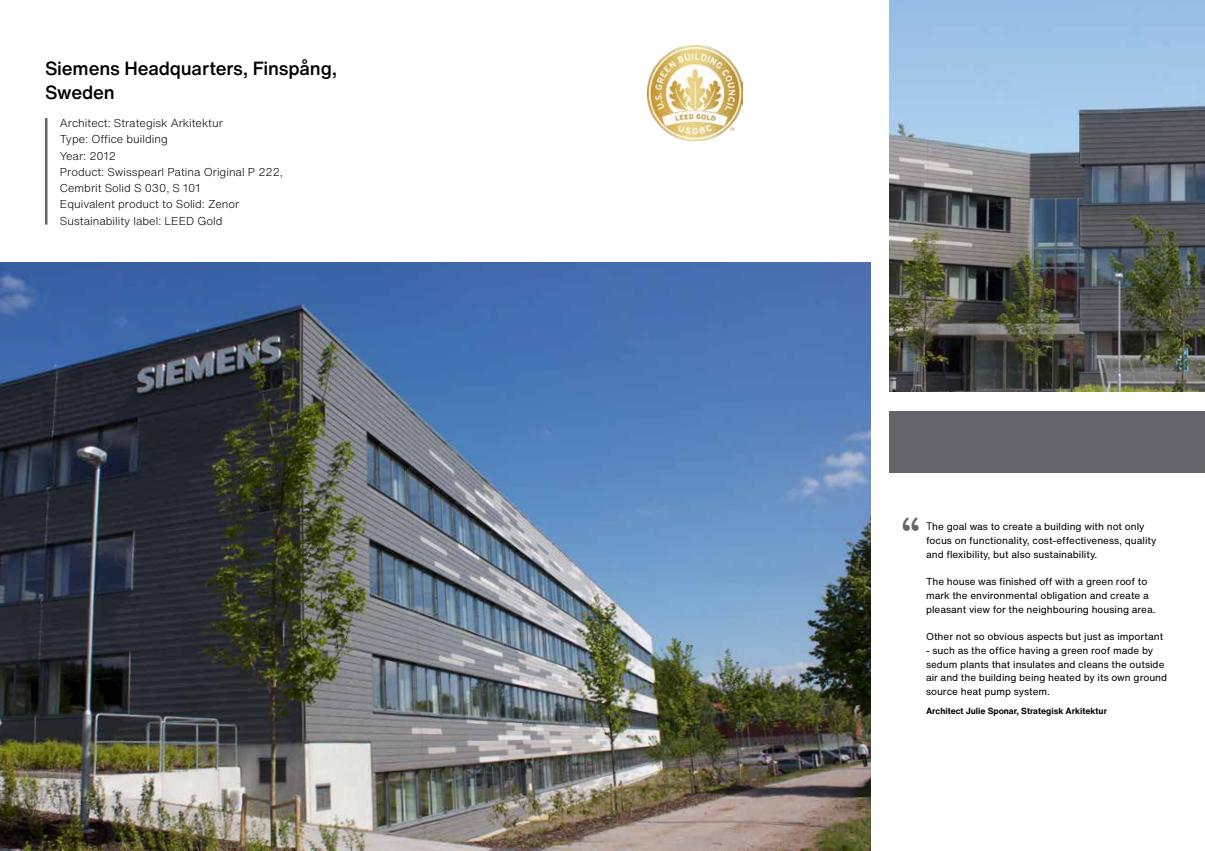
<style>
.page{position:relative;width:1205px;height:851px;background:#fff}
.page>*{position:absolute;margin:0;border:0;box-sizing:border-box;transform-origin:0 0}
.t1{font:700 45.88px "Brandon Grotesque";color:#65646a}
.t2{font:500 18.75px/23.8px "Helvetica Now Text";letter-spacing:-.01em;color:#000}
.t3{font:300 11.25px/16.2px "Helvetica Now Text";color:#000}
.t4{font:10px/13.8px "Helvetica Now Text";color:#000}
.t5{font:700 8.75px "Helvetica Now Text";color:#000}
.s1{font-family:"Neutraface 2 Text";font-size:11.25px}
</style>
<div class="page">
<hr style="left:45px;top:118px;width:3px;height:106px;background:#65646a">
<img style="left:0;top:263px;width:870px;height:587px">
<img style="left:889px;top:0;width:316px;height:392px">
<div style="left:889px;top:411px;width:316px;height:61px;background:#65646a"></div>
<img style="left:647px;top:45px;width:95px;height:95px">
<h2 class="t2" style="left:45px;top:57px;width:294px">Siemens Headquarters, Finspång,<br>Sweden</h2>
<p class="t3" style="left:60px;top:115px;width:225px">Architect: Strategisk Arkitektur<br>Type: Office building<br>Year: 2012<br>Product: Swisspearl Patina Original P 222,<br>Cembrit Solid S 030, S 101<br>Equivalent product to Solid: Zenor<br>Sustainability label: LEED Gold</p>
<h1 class="t1" style="left:902px;top:502px;width:19px">“</h1>
<p class="t4" style="left:926px;top:519px;width:232px"><span class="s1">T</span>he goal was to create a building with not only focus on functionality, cost-effectiveness, quality and flexibility, but also sustainability.</p>
<p class="t4" style="left:926px;top:574px;width:231px">The house was finished off with a green roof to mark the environmental obligation and create a pleasant view for the neighbouring housing area.</p>
<p class="t4" style="left:926px;top:629px;width:239px">Other not so obvious aspects but just as important</p>
<p class="t4" style="left:926px;top:643px;width:243px">- such as the office having a green roof made by sedum plants that insulates and cleans the outside air and the building being heated by its own ground source heat pump system.</p>
<p class="t5" style="left:926px;top:704px;width:182px">Architect Julie Sponar, Strategisk Arkitektur</p>
</div>
